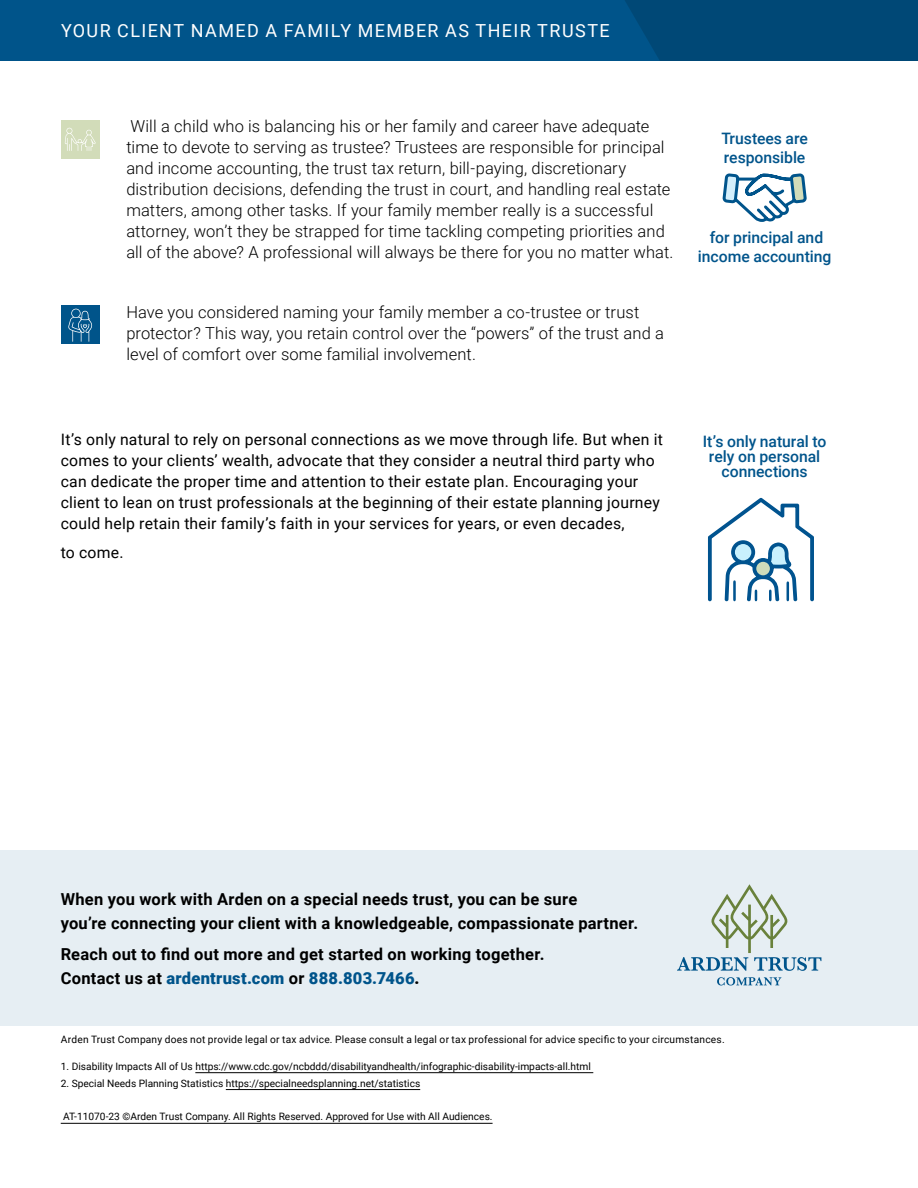
<style>
.page{position:relative;width:918px;height:1188px;background:#fff}
.page>*{position:absolute;margin:0;border:0;box-sizing:border-box;transform-origin:0 0}
.t1{font:18px "Roboto";letter-spacing:.075em;color:#fff}
.t2{font:300 16.5px/21px "Roboto";letter-spacing:.005em;color:#000101}
.t3{font:700 16.5px/24px "Roboto";letter-spacing:.015em;color:#000}
.t4{font:15.75px/21px "Roboto";letter-spacing:.015em;color:#000}
.t5{font:500 15.75px/15px "Roboto";letter-spacing:-.005em;color:#00548b;text-align:center}
.t6{font:10.2px "Roboto";color:#000}
.t7{font:10.2px "Roboto";letter-spacing:.02em;color:#000}
.s1{font-weight:900;color:#00548b}
.s2{font-weight:900}
</style>
<div class="page">
<div style="left:0;top:850px;width:918px;height:176px;background:#e6eef3"></div>
<div style="left:0;top:0;width:918px;height:61px;background:#00548a"></div>
<div style="left:625px;top:0;width:293px;height:61px;background:#004876"></div>
<svg style="left:717px;top:977px;width:64px;height:9px"></svg>
<svg style="left:677px;top:884px;width:144px;height:87px"></svg>
<div style="left:61px;top:120px;width:39px;height:39px;background:#d2dcb9"></div>
<div style="left:61px;top:305px;width:39px;height:39px;background:#00548a"></div>
<svg style="left:722px;top:173px;width:85px;height:49px"></svg>
<svg style="left:65px;top:128px;width:31px;height:23px"></svg>
<svg style="left:68px;top:309px;width:24px;height:33px"></svg>
<svg style="left:708px;top:497px;width:106px;height:105px"></svg>
<hr style="left:195px;top:1072px;width:398px;height:1px;background:#000">
<hr style="left:226px;top:1089px;width:194px;height:1px;background:#000">
<hr style="left:61px;top:1123px;width:432px;height:1px;background:#000">
<p class="t1" style="left:61px;top:18px;width:550px">YOUR CLIENT NAMED A FAMILY MEMBER AS THEIR TRUSTE</p>
<p class="t2" style="left:126px;top:115px;width:549px">Will a child who is balancing his or her family and career have adequate time to devote to serving as trustee? Trustees are responsible for principal and income accounting, the trust tax return, bill-paying, discretionary distribution decisions, defending the trust in court, and handling real estate matters, among other tasks. If your family member really is a successful attorney, won’t they be strapped for time tackling competing priorities and all of the above? A professional will always be there for you no matter what.</p>
<p class="t2" style="left:126px;top:301px;width:539px">Have you considered naming your family member a co-trustee or trust protector? This way, you retain control over the “powers” of the trust and a level of comfort over some familial involvement.</p>
<p class="t5" style="left:721px;top:129px;width:88px;line-height:18.9px;text-align:left">Trustees are responsible</p>
<p class="t5" style="left:698px;top:227px;width:135px;line-height:18.9px">for principal and income accounting</p>
<p class="t4" style="left:61px;top:428px;width:604px">It’s only natural to rely on personal connections as we move through life. But when it comes to your clients’ wealth, advocate that they consider a neutral third party who can dedicate the proper time and attention to their estate plan. Encouraging your client to lean on trust professionals at the beginning of their estate planning journey could help retain their family’s faith in your services for years, or even decades,</p>
<p class="t4" style="left:61px;top:542px;width:64px">to come.</p>
<p class="t5" style="left:703px;top:434px;width:125px">It’s only natural to rely on personal connections</p>
<p class="t3" style="left:61px;top:887px;width:579px">When you work with Arden on a special needs trust, you can be sure<br>you’re connecting your client with a knowledgeable, compassionate partner.</p>
<p class="t3" style="left:61px;top:941px;width:485px">Reach out to find out more and get started on working together.<br>Contact us at <span class="s1">ardentrust.com</span> or <span class="s1">888.803.7466</span><span class="s2">.</span></p>
<p class="t7" style="left:61px;top:1032px;width:665px">Arden Trust Company does not provide legal or tax advice. Please consult a legal or tax professional for advice specific to your circumstances.</p>
<p class="t6" style="left:61px;top:1059px;width:532px">1. Disability Impacts All of Us https://www.cdc.gov/ncbddd/disabilityandhealth/infographic-disability-impacts-all.html</p>
<p class="t6" style="left:61px;top:1076px;width:361px">2. Special Needs Planning Statistics https://specialneedsplanning.net/statistics</p>
<p class="t6" style="left:63px;top:1110px;width:431px">AT-11070-23 ©Arden Trust Company. All Rights Reserved. Approved for Use with All Audiences.</p>
</div>
